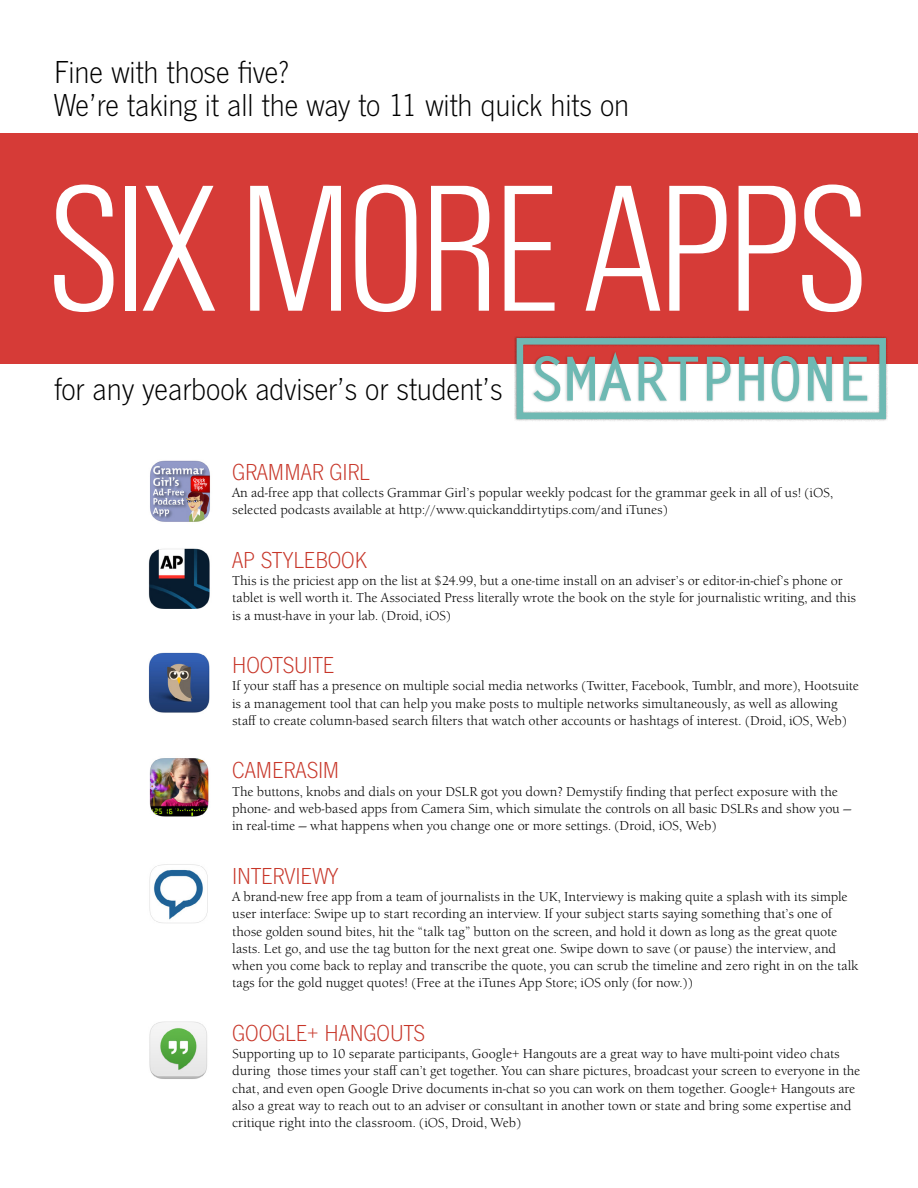
<style>
.page{position:relative;width:918px;height:1188px;background:#fff}
.page>*{position:absolute;margin:0;border:0;box-sizing:border-box;transform-origin:0 0}
.t1{font:300 187.2px "AHJ Unitus Cond LH";letter-spacing:-.03em;color:#fff}
.t2{font:300 33px/33px "AHJ News Gothic";color:#000}
.t3{font:300 24px "AHJ News Gothic";color:#c73528}
.t4{font:14.25px/17.2px "AHJ University Oldstyle";color:#000}
.s1{font-family:"AHJ Letter Gothic EB";font-weight:400;font-size:59.25px;color:#6eb9b3}
</style>
<div class="page">
<div style="left:0;top:133px;width:918px;height:231px;background:#d63b37"></div>
<div style="left:514px;top:336px;width:374px;height:86px;background:#000;opacity:.4"></div>
<div style="left:517px;top:338px;width:369px;height:81px;border:7px solid #6eb9b3"></div>
<img style="left:150px;top:460px;width:60px;height:62px">
<img style="left:148px;top:548px;width:62px;height:60px">
<img style="left:149px;top:652px;width:61px;height:61px">
<img style="left:149px;top:758px;width:60px;height:59px">
<img style="left:149px;top:864px;width:59px;height:59px">
<img style="left:149px;top:1021px;width:58px;height:58px">
<h2 class="t2" style="left:54px;top:56px;width:577px">Fine with those five?<br>We’re taking it all the way to 11 with quick hits on</h2>
<h1 class="t1" style="left:48px;top:149px;width:821px">SIX MORE APPS</h1>
<h2 class="t2" style="left:54px;top:373px;width:819px">for any yearbook adviser’s or student’s <span class="s1">SMARTPHONE</span></h2>
<h3 class="t3" style="left:232px;top:459px;width:139px">GRAMMAR GIRL</h3>
<p class="t4" style="left:232px;top:484px;width:603px">An ad-free app that collects Grammar Girl’s popular weekly podcast for the grammar geek in all of us! (iOS, selected podcasts available at http://www.quickanddirtytips.com/and iTunes)</p>
<h3 class="t3" style="left:232px;top:547px;width:136px">AP STYLEBOOK</h3>
<p class="t4" style="left:232px;top:572px;width:625px">This is the priciest app on the list at $24.99, but a one-time install on an adviser’s or editor-in-chief’s phone or tablet is well worth it. The Associated Press literally wrote the book on the style for journalistic writing, and this is a must-have in your lab. (Droid, iOS)</p>
<h3 class="t3" style="left:232px;top:652px;width:103px">HOOTSUITE</h3>
<p class="t4" style="left:232px;top:677px;width:628px">If your staff has a presence on multiple social media networks (Twitter, Facebook, Tumblr, and more), Hootsuite is a management tool that can help you make posts to multiple networks simultaneously, as well as allowing staff to create column-based search filters that watch other accounts or hashtags of interest. (Droid, iOS, Web)</p>
<h3 class="t3" style="left:232px;top:757px;width:109px">CAMERASIM</h3>
<p class="t4" style="left:232px;top:783px;width:621px">The buttons, knobs and dials on your DSLR got you down? Demystify finding that perfect exposure with the phone- and web-based apps from Camera Sim, which simulate the controls on all basic DSLRs and show you — in real-time — what happens when you change one or more settings. (Droid, iOS, Web)</p>
<h3 class="t3" style="left:232px;top:863px;width:108px">INTERVIEWY</h3>
<p class="t4" style="left:232px;top:888px;width:628px">A brand-new free app from a team of journalists in the UK, Interviewy is making quite a splash with its simple user interface: Swipe up to start recording an interview. If your subject starts saying something that’s one of those golden sound bites, hit the “talk tag” button on the screen, and hold it down as long as the great quote lasts. Let go, and use the tag button for the next great one. Swipe down to save (or pause) the interview, and when you come back to replay and transcribe the quote, you can scrub the timeline and zero right in on the talk tags for the gold nugget quotes! (Free at the iTunes App Store; iOS only (for now.))</p>
<h3 class="t3" style="left:232px;top:1020px;width:195px">GOOGLE+ HANGOUTS</h3>
<p class="t4" style="left:232px;top:1045px;width:630px">Supporting up to 10 separate participants, Google+ Hangouts are a great way to have multi-point video chats during those times your staff can’t get together. You can share pictures, broadcast your screen to everyone in the chat, and even open Google Drive documents in-chat so you can work on them together. Google+ Hangouts are also a great way to reach out to an adviser or consultant in another town or state and bring some expertise and critique right into the classroom. (iOS, Droid, Web)</p>
</div>
